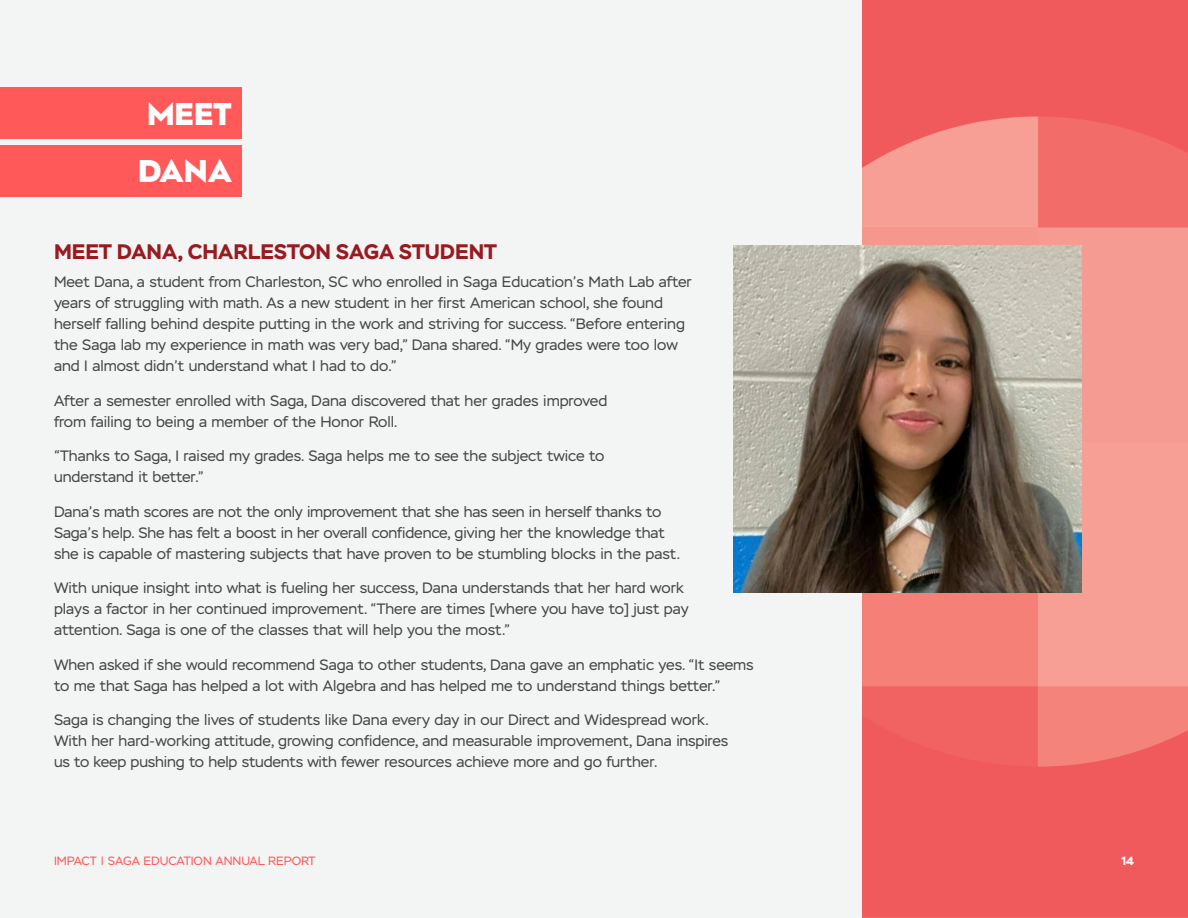
<style>
.page{position:relative;width:1188px;height:918px;background:#f3f4f4}
.page>*{position:absolute;margin:0;border:0;box-sizing:border-box;transform-origin:0 0}
.t1{font:900 31.5px "Hurme Geometric Sans 2";color:#fff}
.t2{font:700 21px "Stem";color:#991a21}
.t3{font:15px/21px "Stem";color:#444746}
.t4{font:12px "Stem";color:#ff595a}
.t5{font:700 12px "Stem";color:#fff}
</style>
<div class="page">
<img style="left:862px;top:0;width:326px;height:918px">
<div style="left:0;top:88px;width:241px;height:51px;background:#ff595a"></div>
<div style="left:0;top:146px;width:241px;height:51px;background:#ff595a"></div>
<img style="left:733px;top:245px;width:348px;height:347px">
<p class="t1" style="left:147px;top:92px;width:86px">MEET</p>
<p class="t1" style="left:138px;top:149px;width:95px">DANA</p>
<p class="t2" style="left:54px;top:238px;width:444px">MEET DANA, CHARLESTON SAGA STUDENT</p>
<p class="t3" style="left:54px;top:272px;width:639px">Meet Dana, a student from Charleston, SC who enrolled in Saga Education’s Math Lab after years of struggling with math. As a new student in her first American school, she found herself falling behind despite putting in the work and striving for success. “Before entering the Saga lab my experience in math was very bad,” Dana shared. “My grades were too low and I almost didn’t understand what I had to do.”</p>
<p class="t3" style="left:54px;top:390px;width:555px">After a semester enrolled with Saga, Dana discovered that her grades improved from failing to being a member of the Honor Roll.</p>
<p class="t3" style="left:54px;top:446px;width:552px">“Thanks to Saga, I raised my grades. Saga helps me to see the subject twice to understand it better.”</p>
<p class="t3" style="left:54px;top:501px;width:627px">Dana’s math scores are not the only improvement that she has seen in herself thanks to<br>Saga’s help. She has felt a boost in her overall confidence, giving her the knowledge that she is capable of mastering subjects that have proven to be stumbling blocks in the past.</p>
<p class="t3" style="left:54px;top:578px;width:636px">With unique insight into what is fueling her success, Dana understands that her hard work plays a factor in her continued improvement. “There are times [where you have to] just pay attention. Saga is one of the classes that will help you the most.”</p>
<p class="t3" style="left:54px;top:654px;width:701px">When asked if she would recommend Saga to other students, Dana gave an emphatic yes. “It seems to me that Saga has helped a lot with Algebra and has helped me to understand things better.”</p>
<p class="t3" style="left:54px;top:710px;width:676px">Saga is changing the lives of students like Dana every day in our Direct and Widespread work.<br>With her hard-working attitude, growing confidence, and measurable improvement, Dana inspires us to keep pushing to help students with fewer resources achieve more and go further.</p>
<p class="t4" style="left:54px;top:854px;width:263px">IMPACT | SAGA EDUCATION ANNUAL REPORT</p>
<p class="t5" style="left:1122px;top:853px;width:14px">14</p>
</div>
